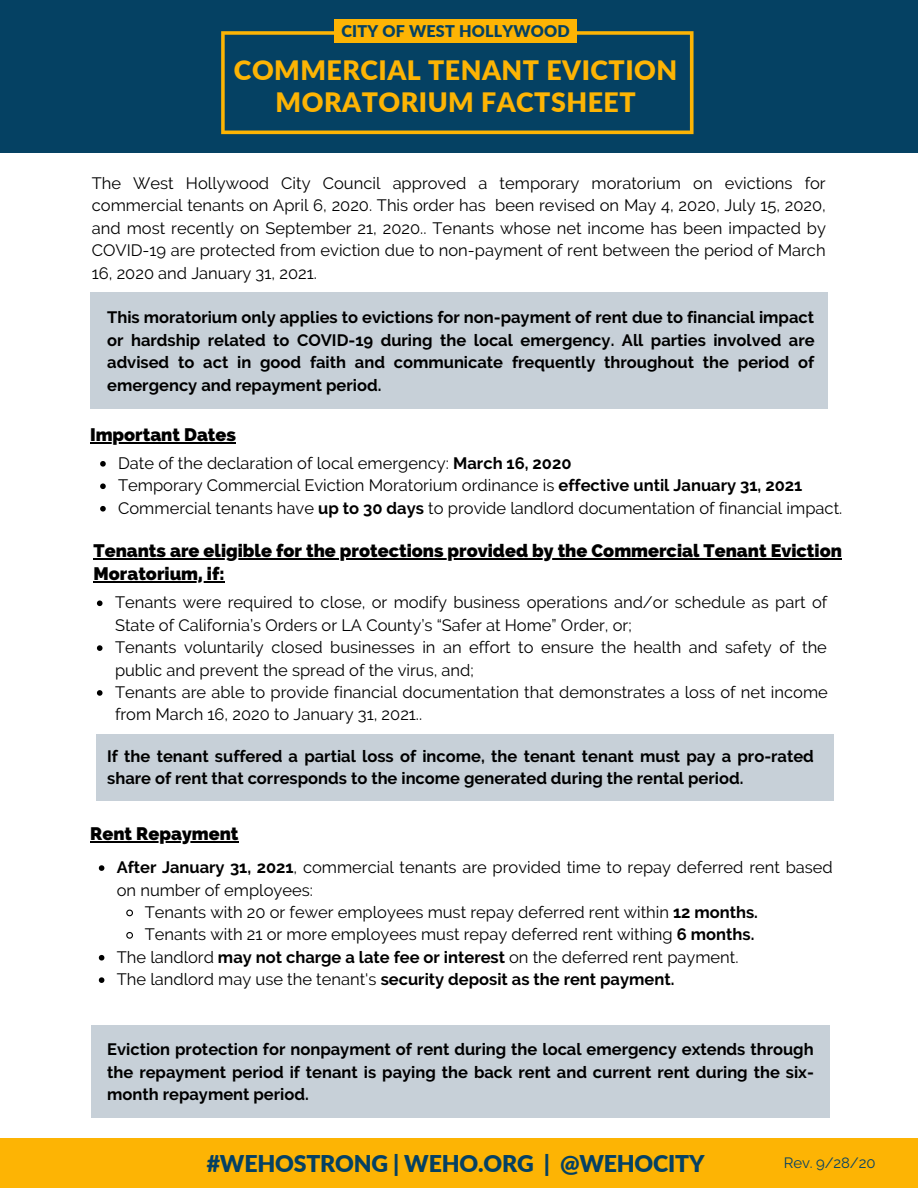
<style>
.page{position:relative;width:918px;height:1188px;background:#fff}
.page>*{position:absolute;margin:0;border:0;box-sizing:border-box;transform-origin:0 0}
.t1{font:900 26.7px/31.8px "Lato";letter-spacing:.02em;color:#fdb404;text-align:center}
.t2{font:900 23.1px "Lato";letter-spacing:-.01em;color:#054163}
.t3{font:800 18px/23px "Raleway";color:#000}
.t4{font:16.5px/22.4px "Raleway";color:#000}
.t5{font:700 16.5px/22.4px "Raleway";color:#000;text-align:justify}
.t6{font:900 16.2px "Lato";letter-spacing:.015em;color:#054163}
.t7{font:14.85px "Raleway";letter-spacing:-.01em;color:#054163}
.s1{font-weight:700}
.s2{font-weight:400}
</style>
<div class="page">
<div style="left:0;top:1138px;width:918px;height:50px;background:#fdb404"></div>
<div style="left:90px;top:292px;width:738px;height:117px;background:#c7d0d8"></div>
<hr style="left:90px;top:442px;width:146px;height:2px;background:#000">
<svg style="left:100px;top:461px;width:6px;height:6px"></svg>
<svg style="left:100px;top:483px;width:6px;height:6px"></svg>
<svg style="left:100px;top:506px;width:6px;height:6px"></svg>
<hr style="left:94px;top:558px;width:748px;height:2px;background:#000">
<hr style="left:94px;top:581px;width:131px;height:2px;background:#000">
<svg style="left:97px;top:600px;width:6px;height:6px"></svg>
<svg style="left:97px;top:645px;width:6px;height:6px"></svg>
<svg style="left:97px;top:690px;width:6px;height:6px"></svg>
<hr style="left:90px;top:841px;width:149px;height:2px;background:#000">
<svg style="left:99px;top:865px;width:5px;height:6px"></svg>
<svg style="left:126px;top:909px;width:7px;height:8px"></svg>
<svg style="left:126px;top:932px;width:7px;height:7px"></svg>
<svg style="left:99px;top:955px;width:5px;height:6px"></svg>
<svg style="left:99px;top:977px;width:5px;height:6px"></svg>
<div style="left:96px;top:735px;width:738px;height:66px;background:#c7d0d8"></div>
<div style="left:92px;top:1026px;width:738px;height:92px;background:#c7d0d8"></div>
<div style="left:0;top:0;width:918px;height:153px;background:#054163"></div>
<svg style="left:221px;top:31px;width:473px;height:103px"></svg>
<div style="left:335px;top:20px;width:242px;height:23px;background:#fdb404"></div>
<p class="t6" style="left:341px;top:21px;width:230px">CITY OF WEST HOLLYWOOD</p>
<h1 class="t1" style="left:234px;top:53px;width:445px">COMMERCIAL TENANT EVICTION<br>MORATORIUM FACTSHEET</h1>
<p class="t4" style="left:92px;top:172px;width:736px;text-align:justify">The West Hollywood City Council approved a temporary moratorium on evictions for commercial tenants on April 6, 2020. This order has been revised on May 4, 2020, July 15, 2020, and most recently on September 21, 2020.. Tenants whose net income has been impacted by COVID-19 are protected from eviction due to non-payment of rent between the period of March 16, 2020 and January 31, 2021.</p>
<p class="t5" style="left:107px;top:306px;width:709px">This moratorium only applies to evictions for non-payment of rent due to financial impact or hardship related to COVID-19 during the local emergency. All parties involved are advised to act in good faith and communicate frequently throughout the period of emergency and repayment period.</p>
<p class="t3" style="left:90px;top:423px;width:147px">Important Dates</p>
<p class="t4" style="left:118px;top:452px;width:726px">Date of the declaration of local emergency: <span class="s1">March 16, 2020<br></span>Temporary Commercial Eviction Moratorium ordinance is <span class="s1">effective until January 31, 2021<br></span>Commercial tenants have <span class="s1">up to 30 days</span> to provide landlord documentation of financial impact.</p>
<p class="t3" style="left:94px;top:539px;width:750px">Tenants are eligible for the protections provided by the Commercial Tenant Eviction<br>Moratorium, if:</p>
<p class="t4" style="left:115px;top:591px;width:714px">Tenants were required to close, or modify business operations and/or schedule as part of State of California’s Orders or LA County’s “Safer at Home” Order, or;<br>Tenants voluntarily closed businesses in an effort to ensure the health and safety of the public and prevent the spread of the virus, and;<br>Tenants are able to provide financial documentation that demonstrates a loss of net income from March 16, 2020 to January 31, 2021..</p>
<p class="t5" style="left:107px;top:745px;width:708px">If the tenant suffered a partial loss of income, the tenant tenant must pay a pro-rated share of rent that corresponds to the income generated during the rental period.</p>
<p class="t3" style="left:90px;top:822px;width:150px">Rent Repayment</p>
<p class="t4" style="left:117px;top:856px;width:718px"><span class="s1">After January 31, 2021</span>, commercial tenants are provided time to repay deferred rent based</p>
<p class="t4" style="left:117px;top:879px;width:198px">on number of employees:</p>
<p class="t4" style="left:145px;top:901px;width:615px">Tenants with 20 or fewer employees must repay deferred rent within <span class="s1">12 months.</span></p>
<p class="t4" style="left:145px;top:923px;width:611px">Tenants with 21 or more employees must repay deferred rent withing <span class="s1">6 months.</span></p>
<p class="t4" style="left:117px;top:946px;width:623px">The landlord <span class="s1">may not charge a late fee or interest</span> on the deferred rent payment.</p>
<p class="t5" style="left:117px;top:968px;width:559px"><span class="s2">The landlord may use the tenant's</span> security deposit as the rent payment.</p>
<p class="t5" style="left:107px;top:1038px;width:708px">Eviction protection for nonpayment of rent during the local emergency extends through the repayment period if tenant is paying the back rent and current rent during the six&shy;month repayment period.</p>
<h2 class="t2" style="left:207px;top:1149px;width:499px">#WEHOSTRONG | WEHO.ORG | @WEHOCITY</h2>
<p class="t7" style="left:784px;top:1154px;width:93px">Rev. 9/28/20</p>
</div>
